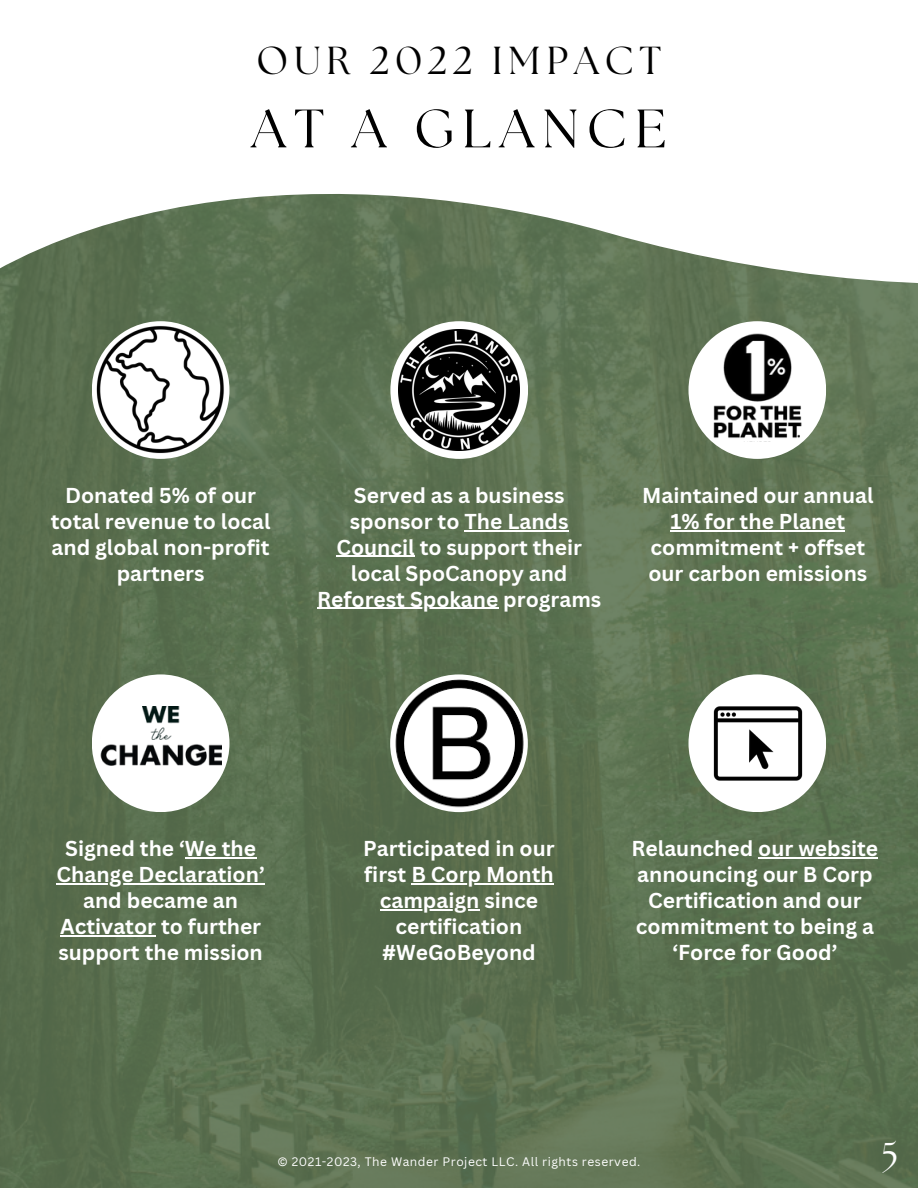
<style>
.page{position:relative;width:918px;height:1188px;background:#5c7452}
.page>*{position:absolute;margin:0;border:0;box-sizing:border-box;transform-origin:0 0}
.t1{font:54px "The Seasons";letter-spacing:.15em;color:#000}
.t2{font:39px "The Seasons";letter-spacing:.15em;color:#000}
.t3{font:35.85px "The Seasons";color:#fff}
.t4{font:700 21px/25.8px "Canva Sans";color:#fff;text-align:center}
.t5{font:12px "Canva Sans";letter-spacing:.045em;color:#fff}
</style>
<div class="page">
<div style="left:92px;top:674px;width:137px;height:138px;background:#fff;border-radius:50%"></div>
<img style="left:100px;top:736px;width:121px;height:29px">
<img style="left:142px;top:707px;width:37px;height:17px">
<img style="left:150px;top:727px;width:21px;height:13px">
<hr style="left:185px;top:858px;width:71px;height:1px;background:#fff">
<hr style="left:57px;top:883px;width:208px;height:2px;background:#fff">
<hr style="left:60px;top:935px;width:96px;height:1px;background:#fff">
<svg style="left:0;top:0;width:918px;height:514px"></svg>
<img style="left:94px;top:323px;width:133px;height:134px">
<div style="left:390px;top:321px;width:138px;height:138px;background:#fff;border-radius:50%"></div>
<div style="left:688px;top:321px;width:138px;height:138px;background:#fff;border-radius:50%"></div>
<img style="left:698px;top:325px;width:118px;height:117px">
<hr style="left:670px;top:530px;width:175px;height:1px;background:#fff">
<img style="left:390px;top:674px;width:138px;height:138px;border-radius:50%">
<hr style="left:411px;top:883px;width:143px;height:2px;background:#fff">
<hr style="left:380px;top:909px;width:100px;height:1px;background:#fff">
<div style="left:688px;top:674px;width:138px;height:138px;background:#fff;border-radius:50%"></div>
<img style="left:713px;top:695px;width:94px;height:97px">
<img style="left:399px;top:330px;width:120px;height:120px">
<hr style="left:758px;top:858px;width:120px;height:1px;background:#fff">
<hr style="left:464px;top:530px;width:105px;height:1px;background:#fff">
<hr style="left:336px;top:556px;width:79px;height:1px;background:#fff">
<hr style="left:317px;top:608px;width:181px;height:1px;background:#fff">
<p class="t2" style="left:257px;top:43px;width:406px">OUR 2022 IMPACT</p>
<p class="t1" style="left:251px;top:104px;width:417px">AT A GLANCE</p>
<p class="t4" style="left:51px;top:482px;width:221px">Donated 5% of our total revenue to local and global non-profit partners</p>
<p class="t4" style="left:317px;top:482px;width:286px">Served as a business sponsor to The Lands<br>Council to support their local SpoCanopy and<br>Reforest Spokane programs</p>
<p class="t4" style="left:642px;top:482px;width:233px">Maintained our annual<br>1% for the Planet commitment + offset our carbon emissions</p>
<p class="t4" style="left:57px;top:835px;width:210px">Signed the ‘We the<br>Change Declaration’ and became an<br>Activator to further support the mission</p>
<p class="t4" style="left:363px;top:835px;width:193px">Participated in our first B Corp Month campaign since certification #WeGoBeyond</p>
<p class="t4" style="left:632px;top:835px;width:248px">Relaunched our website announcing our B Corp<br>Certification and our commitment to being a ‘Force for Good’</p>
<p class="t5" style="left:278px;top:1154px;width:364px">© 2021-2023, The Wander Project LLC. All rights reserved.</p>
<p class="t3" style="left:882px;top:1139px;width:18px">5</p>
</div>
